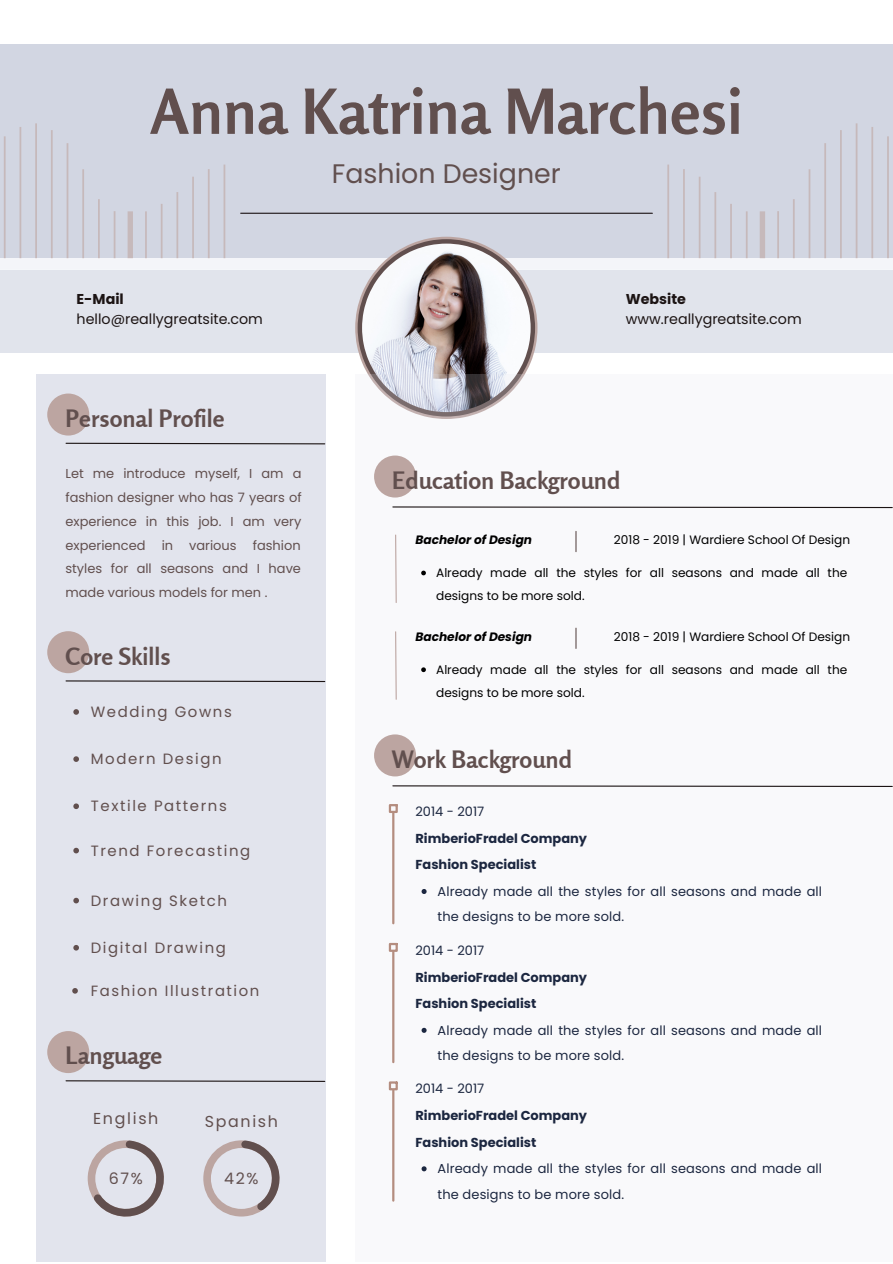
<style>
.page{position:relative;width:893px;height:1264px;background:#fff}
.page>*{position:absolute;margin:0;border:0;box-sizing:border-box;transform-origin:0 0}
.t1{font:700 61.8px "Rosario";color:#614f4e}
.t2{font:26.85px "Poppins";color:#614f4e}
.t3{font:700 23.85px "Rosario";color:#614f4e}
.t4{font:15.9px "Poppins";letter-spacing:.105em;color:#614f4e}
.t5{font:14.85px "Poppins";letter-spacing:.105em;color:#614f4e}
.t6{font:14.25px "Poppins";color:#1c1414}
.t7{font:700 14.25px "Poppins";color:#1c1414}
.t8{font:12.9px/25.2px "Poppins";letter-spacing:.01em;color:#1c2740}
.t9{font:12.9px/23.7px "Poppins";color:#614f4e;text-align:justify}
.t10{font:700 12.9px "Poppins";color:#1c2740}
.t11{font:12.15px/22.6px "Poppins";color:#000}
.t12{font:italic 700 12.15px "Poppins";color:#000}
</style>
<div class="page">
<div style="left:0;top:45px;width:892px;height:308px;background:#d2d6e2"></div>
<div style="left:0;top:269px;width:892px;height:83px;background:#e1e4ec"></div>
<div style="left:0;top:258px;width:892px;height:11px;background:#f9fafd"></div>
<svg style="left:355px;top:237px;width:182px;height:127px"></svg>
<img style="left:362px;top:243px;width:168px;height:131px">
<hr style="left:241px;top:213px;width:411px;height:1px;background:#1c1414">
<div style="left:36px;top:374px;width:289px;height:887px;background:#e2e4ed"></div>
<div style="left:355px;top:374px;width:537px;height:887px;background:#f9f9fb"></div>
<svg style="left:65px;top:442px;width:261px;height:3px"></svg>
<svg style="left:392px;top:506px;width:500px;height:2px"></svg>
<svg style="left:392px;top:785px;width:500px;height:2px"></svg>
<svg style="left:65px;top:679px;width:261px;height:3px"></svg>
<svg style="left:65px;top:1079px;width:261px;height:3px"></svg>
<div style="left:47px;top:393px;width:42px;height:42px;background:#bca5a1;border-radius:50%"></div>
<div style="left:374px;top:455px;width:42px;height:42px;background:#bca5a1;border-radius:50%"></div>
<div style="left:374px;top:734px;width:42px;height:42px;background:#bca5a1;border-radius:50%"></div>
<div style="left:47px;top:631px;width:42px;height:42px;background:#bca5a1;border-radius:50%"></div>
<div style="left:47px;top:1031px;width:42px;height:42px;background:#bca5a1;border-radius:50%"></div>
<svg style="left:88px;top:1140px;width:76px;height:76px"></svg>
<svg style="left:203px;top:1140px;width:76px;height:76px"></svg>
<svg style="left:395px;top:534px;width:2px;height:69px"></svg>
<svg style="left:395px;top:631px;width:2px;height:69px"></svg>
<svg style="left:575px;top:531px;width:1px;height:20px"></svg>
<svg style="left:575px;top:628px;width:1px;height:20px"></svg>
<hr style="left:392px;top:813px;width:2px;height:110px;background:#b48d7f">
<div style="left:389px;top:804px;width:9px;height:9px;border:2px solid #b48d7f"></div>
<hr style="left:392px;top:951px;width:2px;height:111px;background:#b48d7f">
<div style="left:389px;top:942px;width:9px;height:9px;border:2px solid #b48d7f"></div>
<hr style="left:392px;top:1090px;width:2px;height:110px;background:#b48d7f">
<div style="left:389px;top:1081px;width:9px;height:9px;border:2px solid #b48d7f"></div>
<svg style="left:4px;top:123px;width:222px;height:135px"></svg>
<svg style="left:667px;top:123px;width:222px;height:135px"></svg>
<svg style="left:73px;top:709px;width:6px;height:5px"></svg>
<svg style="left:73px;top:756px;width:6px;height:6px"></svg>
<svg style="left:73px;top:803px;width:6px;height:6px"></svg>
<svg style="left:73px;top:847px;width:6px;height:6px"></svg>
<svg style="left:73px;top:897px;width:6px;height:6px"></svg>
<svg style="left:73px;top:945px;width:6px;height:5px"></svg>
<svg style="left:72px;top:988px;width:6px;height:5px"></svg>
<svg style="left:421px;top:570px;width:5px;height:5px"></svg>
<svg style="left:421px;top:667px;width:5px;height:5px"></svg>
<svg style="left:421px;top:889px;width:5px;height:5px"></svg>
<svg style="left:421px;top:1027px;width:5px;height:5px"></svg>
<svg style="left:421px;top:1166px;width:5px;height:5px"></svg>
<p class="t1" style="left:150px;top:73px;width:594px">Anna Katrina Marchesi</p>
<p class="t2" style="left:332px;top:155px;width:230px">Fashion Designer</p>
<p class="t7" style="left:77px;top:288px;width:49px">E-Mail</p>
<p class="t7" style="left:625px;top:288px;width:62px">Website</p>
<p class="t6" style="left:77px;top:309px;width:188px">hello@reallygreatsite.com</p>
<p class="t6" style="left:625px;top:309px;width:177px">www.reallygreatsite.com</p>
<p class="t3" style="left:65px;top:403px;width:160px">Personal Profile</p>
<p class="t9" style="left:65px;top:462px;width:237px">Let me introduce myself, I am a fashion designer who has 7 years of experience in this job. I am very experienced in various fashion styles for all seasons and I have made various models for men .</p>
<p class="t3" style="left:65px;top:641px;width:107px">Core Skills</p>
<p class="t5" style="left:91px;top:701px;width:142px">Wedding Gowns</p>
<p class="t5" style="left:91px;top:748px;width:132px">Modern Design</p>
<p class="t5" style="left:91px;top:795px;width:137px">Textile Patterns</p>
<p class="t5" style="left:91px;top:840px;width:161px">Trend Forecasting</p>
<p class="t5" style="left:91px;top:890px;width:137px">Drawing Sketch</p>
<p class="t5" style="left:91px;top:937px;width:137px">Digital Drawing</p>
<p class="t5" style="left:91px;top:980px;width:170px">Fashion Illustration</p>
<p class="t3" style="left:65px;top:1041px;width:98px">Language</p>
<p class="t4" style="left:93px;top:1107px;width:67px">English</p>
<p class="t4" style="left:205px;top:1109px;width:75px">Spanish</p>
<p class="t4" style="left:109px;top:1167px;width:36px">67%</p>
<p class="t4" style="left:224px;top:1167px;width:36px">42%</p>
<p class="t3" style="left:392px;top:465px;width:229px">Education Background</p>
<p class="t12" style="left:415px;top:531px;width:118px">Bachelor of Design</p>
<p class="t11" style="left:613px;top:529px;width:238px">2018 - 2019 | Wardiere School Of Design</p>
<p class="t11" style="left:436px;top:561px;width:412px">Already made all the styles for all seasons and made all the designs to be more sold.</p>
<p class="t12" style="left:415px;top:628px;width:118px">Bachelor of Design</p>
<p class="t11" style="left:613px;top:625px;width:238px">2018 - 2019 | Wardiere School Of Design</p>
<p class="t11" style="left:436px;top:658px;width:412px">Already made all the styles for all seasons and made all the designs to be more sold.</p>
<p class="t3" style="left:392px;top:744px;width:181px">Work Background</p>
<p class="t8" style="left:415px;top:799px;width:70px">2014 - 2017</p>
<p class="t10" style="left:415px;top:829px;width:173px">RimberioFradel Company</p>
<p class="t10" style="left:415px;top:855px;width:122px">Fashion Specialist</p>
<p class="t8" style="left:437px;top:878px;width:386px">Already made all the styles for all seasons and made all the designs to be more sold.</p>
<p class="t8" style="left:415px;top:937px;width:70px">2014 - 2017</p>
<p class="t10" style="left:415px;top:967px;width:173px">RimberioFradel Company</p>
<p class="t10" style="left:415px;top:994px;width:122px">Fashion Specialist</p>
<p class="t8" style="left:437px;top:1017px;width:386px">Already made all the styles for all seasons and made all the designs to be more sold.</p>
<p class="t8" style="left:415px;top:1076px;width:70px">2014 - 2017</p>
<p class="t10" style="left:415px;top:1106px;width:173px">RimberioFradel Company</p>
<p class="t10" style="left:415px;top:1132px;width:122px">Fashion Specialist</p>
<p class="t8" style="left:437px;top:1156px;width:386px">Already made all the styles for all seasons and made all the designs to be more sold.</p>
</div>
